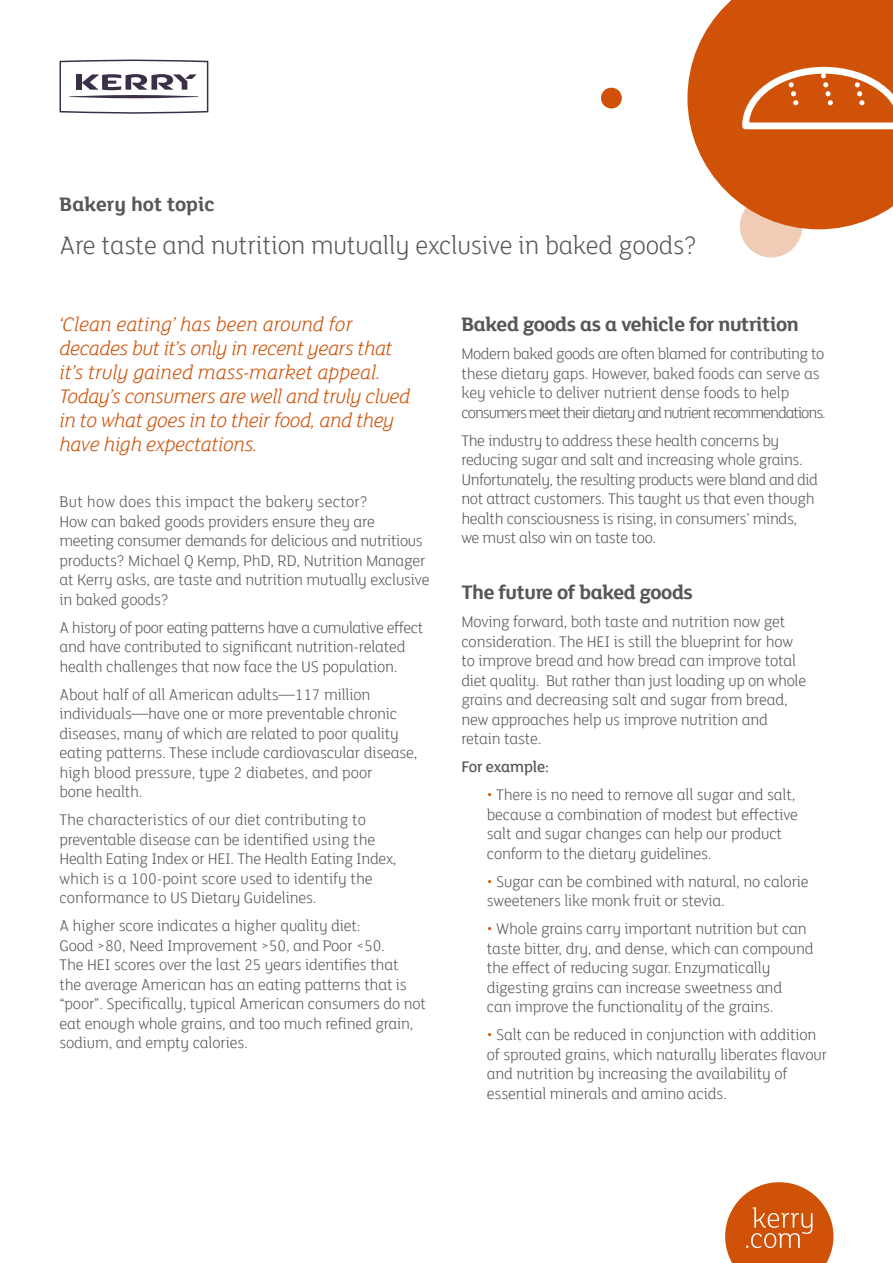
<style>
.page{position:relative;width:893px;height:1263px;background:#fff}
.page>*{position:absolute;margin:0;border:0;box-sizing:border-box;transform-origin:0 0}
.t1{font:300 27px "Kerry";letter-spacing:-.01em;color:#575756}
.t2{font:italic 300 21px/24px "Kerry";letter-spacing:-.02em;color:#cf5208}
.t3{font:700 21px "Kerry";letter-spacing:-.02em;color:#575756}
.t4{font:700 21px "Kerry";color:#575756}
.t5{font:300 16.5px/19.5px "Kerry";letter-spacing:-.01em;color:#575756}
.t6{font:300 16.5px/19.5px "Kerry";letter-spacing:-.03em;color:#575756}
.t7{font:16.5px "Kerry";letter-spacing:-.01em;color:#575756}
.s1{color:#cf5208}
</style>
<div class="page">
<svg style="left:60px;top:60px;width:148px;height:54px"></svg>
<svg style="left:725px;top:1182px;width:108px;height:81px"></svg>
<svg style="left:687px;top:0;width:206px;height:229px;background:#d56a2a"></svg>
<svg style="left:740px;top:195px;width:62px;height:62px;background:#e39e75"></svg>
<div style="left:601px;top:88px;width:21px;height:20px;background:#cf5208;border-radius:50%"></div>
<svg style="left:742px;top:67px;width:151px;height:62px"></svg>
<p class="t4" style="left:60px;top:193px;width:157px">Bakery hot topic</p>
<p class="t1" style="left:60px;top:231px;width:639px">Are taste and nutrition mutually exclusive in baked goods?</p>
<p class="t2" style="left:60px;top:313px;width:352px">‘Clean eating’ has been around for decades but it’s only in recent years that it’s truly gained mass-market appeal.<br>Today’s consumers are well and truly clued in to what goes in to their food, and they have high expectations.</p>
<p class="t5" style="left:60px;top:492px;width:372px">But how does this impact the bakery sector?<br>How can baked goods providers ensure they are meeting consumer demands for delicious and nutritious products? Michael Q Kemp, PhD, RD, Nutrition Manager at Kerry asks, are taste and nutrition mutually exclusive in baked goods?</p>
<p class="t5" style="left:60px;top:618px;width:365px">A history of poor eating patterns have a cumulative effect and have contributed to significant nutrition-related health challenges that now face the US population.</p>
<p class="t5" style="left:60px;top:685px;width:360px">About half of all American adults—117 million individuals—have one or more preventable chronic diseases, many of which are related to poor quality eating patterns. These include cardiovascular disease, high blood pressure, type 2 diabetes, and poor<br>bone health.</p>
<p class="t5" style="left:60px;top:810px;width:339px">The characteristics of our diet contributing to preventable disease can be identified using the Health Eating Index or HEI. The Health Eating Index, which is a 100-point score used to identify the conformance to US Dietary Guidelines.</p>
<p class="t5" style="left:60px;top:916px;width:368px">A higher score indicates a higher quality diet:<br>Good &gt;80, Need Improvement &gt;50, and Poor &lt;50.<br>The HEI scores over the last 25 years identifies that<br>the average American has an eating patterns that is “poor”. Specifically, typical American consumers do not eat enough whole grains, and too much refined grain, sodium, and empty calories.</p>
<p class="t3" style="left:461px;top:313px;width:339px">Baked goods as a vehicle for nutrition</p>
<p class="t6" style="left:461px;top:344px;width:366px">Modern baked goods are often blamed for contributing to these dietary gaps. However, baked foods can serve as key vehicle to deliver nutrient dense foods to help consumers meet their dietary and nutrient recommendations.</p>
<p class="t5" style="left:461px;top:431px;width:358px">The industry to address these health concerns by reducing sugar and salt and increasing whole grains.<br>Unfortunately, the resulting products were bland and did not attract customers. This taught us that even though health consciousness is rising, in consumers’ minds, we must also win on taste too.</p>
<p class="t3" style="left:461px;top:581px;width:233px">The future of baked goods</p>
<p class="t5" style="left:461px;top:612px;width:346px">Moving forward, both taste and nutrition now get consideration. The HEI is still the blueprint for how to improve bread and how bread can improve total diet quality. But rather than just loading up on whole grains and decreasing salt and sugar from bread, new approaches help us improve nutrition and retain taste.</p>
<p class="t7" style="left:461px;top:758px;width:89px">For example:</p>
<p class="t5" style="left:487px;top:785px;width:313px"><span class="s1">•</span> There is no need to remove all sugar and salt, because a combination of modest but effective salt and sugar changes can help our product conform to the dietary guidelines.</p>
<p class="t5" style="left:487px;top:872px;width:323px"><span class="s1">•</span> Sugar can be combined with natural, no calorie sweeteners like monk fruit or stevia.</p>
<p class="t5" style="left:487px;top:919px;width:328px"><span class="s1">•</span> Whole grains carry important nutrition but can taste bitter, dry, and dense, which can compound the effect of reducing sugar. Enzymatically digesting grains can increase sweetness and<br>can improve the functionality of the grains.</p>
<p class="t5" style="left:487px;top:1026px;width:342px"><span class="s1">•</span> Salt can be reduced in conjunction with addition of sprouted grains, which naturally liberates flavour and nutrition by increasing the availability of essential minerals and amino acids.</p>
</div>
